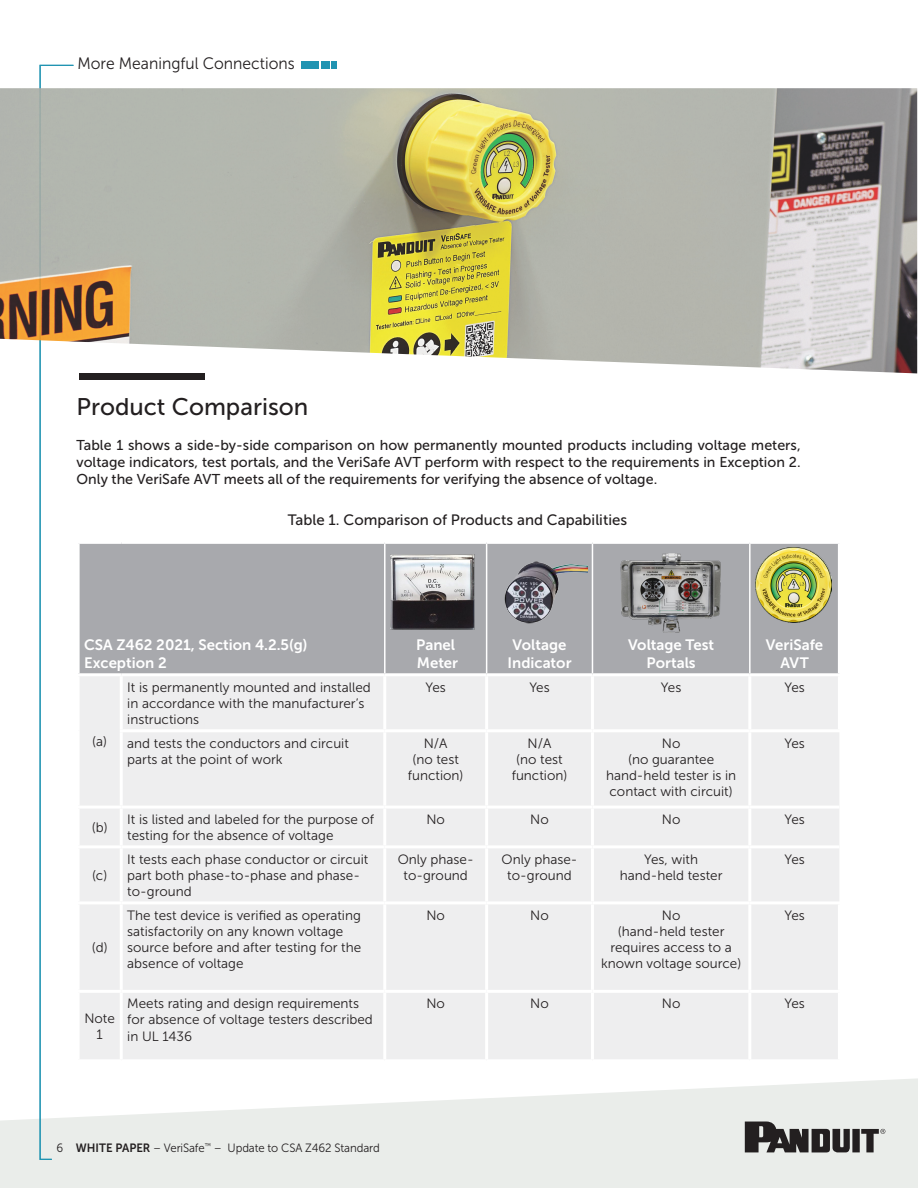
<style>
.page{position:relative;width:918px;height:1188px;background:#fff}
.page>*{position:absolute;margin:0;border:0;box-sizing:border-box;transform-origin:0 0}
.Body_text{font:24px "Museo Sans 500";color:#231f20}
.Bullets_2_column{font:16.5px "Museo Sans 300";color:#231f20;scale:.95 1}
.SUBHEAD{font:15px/18px "Museo Sans 700";color:#fff}
.t1{font:15px "Museo Sans 500";color:#231f20}
.Body_text-2{font:14.25px/17.1px "Museo Sans 500";color:#231f20;text-align:justify}
.SUBHEAD-2{font:13.5px/16.2px "Museo Sans 300";color:#231f20;text-align:center}
.Bullets_2_column-2{font:12px "Museo Sans 300";letter-spacing:-.01em;color:#231f20;scale:.95 1}
.s1{font-family:"Museo Sans 700"}
</style>
<div class="page">
<div style="left:302px;top:61px;width:17px;height:7px;background:#2094b2"></div>
<div style="left:321px;top:61px;width:8px;height:7px;background:#2094b2"></div>
<svg style="left:332px;top:61px;width:5px;height:7px"></svg>
<svg style="left:0;top:1078px;width:918px;height:110px;fill:#eaedea"></svg>
<svg style="left:745px;top:1122px;width:140px;height:30px;background:#737171"></svg>
<svg style="left:39px;top:64px;width:36px;height:1096px"></svg>
<img style="left:0;top:88px;width:917px;height:285px">
<div style="left:80px;top:544px;width:758px;height:129px;background:#a8a9ad"></div>
<div style="left:80px;top:676px;width:759px;height:383px;background:#eeeeef"></div>
<hr style="left:384px;top:544px;width:2px;height:129px;background:#fff">
<hr style="left:486px;top:544px;width:1px;height:129px;background:#fff">
<hr style="left:592px;top:544px;width:1px;height:129px;background:#fff">
<hr style="left:749px;top:544px;width:2px;height:129px;background:#fff">
<hr style="left:120px;top:676px;width:3px;height:53px;background:#fff">
<hr style="left:383px;top:676px;width:3px;height:53px;background:#fff">
<hr style="left:485px;top:676px;width:3px;height:53px;background:#fff">
<hr style="left:748px;top:676px;width:3px;height:53px;background:#fff">
<hr style="left:120px;top:729px;width:265px;height:3px;background:#fff">
<hr style="left:120px;top:732px;width:3px;height:74px;background:#fff">
<hr style="left:385px;top:729px;width:102px;height:3px;background:#fff">
<hr style="left:383px;top:732px;width:3px;height:74px;background:#fff">
<hr style="left:487px;top:729px;width:105px;height:3px;background:#fff">
<hr style="left:485px;top:732px;width:3px;height:74px;background:#fff">
<hr style="left:77px;top:806px;width:44px;height:3px;background:#fff">
<hr style="left:121px;top:806px;width:264px;height:3px;background:#fff">
<hr style="left:120px;top:809px;width:3px;height:36px;background:#fff">
<hr style="left:385px;top:806px;width:102px;height:3px;background:#fff">
<hr style="left:383px;top:809px;width:3px;height:36px;background:#fff">
<hr style="left:487px;top:806px;width:105px;height:3px;background:#fff">
<hr style="left:485px;top:809px;width:3px;height:36px;background:#fff">
<hr style="left:592px;top:806px;width:158px;height:3px;background:#fff">
<hr style="left:750px;top:806px;width:89px;height:3px;background:#fff">
<hr style="left:77px;top:845px;width:44px;height:3px;background:#fff">
<hr style="left:121px;top:845px;width:264px;height:3px;background:#fff">
<hr style="left:120px;top:848px;width:3px;height:53px;background:#fff">
<hr style="left:385px;top:845px;width:102px;height:3px;background:#fff">
<hr style="left:383px;top:848px;width:3px;height:53px;background:#fff">
<hr style="left:487px;top:845px;width:105px;height:3px;background:#fff">
<hr style="left:485px;top:848px;width:3px;height:53px;background:#fff">
<hr style="left:592px;top:845px;width:158px;height:3px;background:#fff">
<hr style="left:750px;top:845px;width:89px;height:3px;background:#fff">
<hr style="left:120px;top:904px;width:3px;height:86px;background:#fff">
<hr style="left:383px;top:904px;width:3px;height:86px;background:#fff">
<hr style="left:485px;top:904px;width:3px;height:86px;background:#fff">
<hr style="left:120px;top:993px;width:3px;height:66px;background:#fff">
<hr style="left:383px;top:993px;width:3px;height:66px;background:#fff">
<hr style="left:485px;top:993px;width:3px;height:66px;background:#fff">
<hr style="left:591px;top:676px;width:3px;height:53px;background:#fff">
<hr style="left:838px;top:676px;width:3px;height:53px;background:#fff">
<hr style="left:750px;top:729px;width:91px;height:3px;background:#fff">
<hr style="left:592px;top:729px;width:158px;height:3px;background:#fff">
<hr style="left:591px;top:732px;width:3px;height:74px;background:#fff">
<hr style="left:748px;top:732px;width:3px;height:74px;background:#fff">
<hr style="left:591px;top:809px;width:3px;height:36px;background:#fff">
<hr style="left:748px;top:809px;width:3px;height:36px;background:#fff">
<hr style="left:591px;top:848px;width:3px;height:53px;background:#fff">
<hr style="left:748px;top:848px;width:3px;height:53px;background:#fff">
<hr style="left:591px;top:904px;width:3px;height:86px;background:#fff">
<hr style="left:748px;top:904px;width:3px;height:86px;background:#fff">
<hr style="left:591px;top:993px;width:3px;height:66px;background:#fff">
<hr style="left:748px;top:993px;width:3px;height:66px;background:#fff">
<hr style="left:77px;top:901px;width:44px;height:3px;background:#fff">
<hr style="left:121px;top:901px;width:264px;height:3px;background:#fff">
<hr style="left:385px;top:901px;width:102px;height:3px;background:#fff">
<hr style="left:487px;top:901px;width:105px;height:3px;background:#fff">
<hr style="left:592px;top:901px;width:158px;height:3px;background:#fff">
<hr style="left:750px;top:901px;width:91px;height:3px;background:#fff">
<hr style="left:838px;top:904px;width:3px;height:86px;background:#fff">
<hr style="left:77px;top:990px;width:44px;height:3px;background:#fff">
<hr style="left:121px;top:990px;width:264px;height:3px;background:#fff">
<hr style="left:385px;top:990px;width:102px;height:3px;background:#fff">
<hr style="left:487px;top:990px;width:105px;height:3px;background:#fff">
<hr style="left:592px;top:990px;width:158px;height:3px;background:#fff">
<hr style="left:750px;top:990px;width:91px;height:3px;background:#fff">
<hr style="left:838px;top:993px;width:3px;height:66px;background:#fff">
<img style="left:756px;top:547px;width:76px;height:75px">
<img style="left:484px;top:547px;width:103px;height:103px">
<img style="left:589px;top:542px;width:164px;height:111px">
<img style="left:381px;top:548px;width:103px;height:88px">
<div style="left:79px;top:374px;width:126px;height:6px;background:#231f20"></div>
<p class="Bullets_2_column" style="left:77px;top:54px;width:230px">More Meaningful Connections</p>
<p class="Body_text" style="left:77px;top:393px;width:233px">Product Comparison</p>
<p class="Body_text-2" style="left:77px;top:437px;width:726px">Table 1 shows a side-by-side comparison on how permanently mounted products including voltage meters, voltage indicators, test portals, and the VeriSafe AVT perform with respect to the requirements in Exception 2.<br>Only the VeriSafe AVT meets all of the requirements for verifying the absence of voltage.</p>
<p class="t1" style="left:288px;top:511px;width:341px">Table 1. Comparison of Products and Capabilities</p>
<p class="SUBHEAD" style="left:84px;top:636px;width:225px">CSA Z462 2021, Section 4.2.5(g)<br>Exception 2</p>
<p class="SUBHEAD" style="left:416px;top:636px;width:40px">Panel</p>
<p class="SUBHEAD" style="left:417px;top:654px;width:43px">Meter</p>
<p class="SUBHEAD" style="left:513px;top:636px;width:55px">Voltage</p>
<p class="SUBHEAD" style="left:508px;top:654px;width:66px">Indicator</p>
<p class="SUBHEAD" style="left:628px;top:636px;width:88px">Voltage Test</p>
<p class="SUBHEAD" style="left:647px;top:654px;width:51px">Portals</p>
<p class="SUBHEAD" style="left:766px;top:636px;width:59px">VeriSafe</p>
<p class="SUBHEAD" style="left:780px;top:654px;width:30px">AVT</p>
<p class="SUBHEAD-2" style="left:92px;top:733px;width:16px">(a)</p>
<p class="SUBHEAD-2" style="left:127px;top:679px;width:245px;text-align:left">It is permanently mounted and installed in accordance with the manufacturer’s instructions</p>
<p class="SUBHEAD-2" style="left:426px;top:679px;width:22px">Yes</p>
<p class="SUBHEAD-2" style="left:529px;top:679px;width:22px">Yes</p>
<p class="SUBHEAD-2" style="left:661px;top:679px;width:22px">Yes</p>
<p class="SUBHEAD-2" style="left:784px;top:679px;width:22px">Yes</p>
<p class="SUBHEAD-2" style="left:127px;top:735px;width:223px;text-align:left">and tests the conductors and circuit parts at the point of work</p>
<p class="SUBHEAD-2" style="left:424px;top:735px;width:25px">N/A</p>
<p class="SUBHEAD-2" style="left:528px;top:735px;width:25px">N/A</p>
<p class="SUBHEAD-2" style="left:512px;top:751px;width:57px">(no test function)</p>
<p class="SUBHEAD-2" style="left:662px;top:735px;width:20px">No</p>
<p class="SUBHEAD-2" style="left:606px;top:751px;width:132px">(no guarantee hand-held tester is in contact with circuit)</p>
<p class="SUBHEAD-2" style="left:784px;top:735px;width:22px">Yes</p>
<p class="SUBHEAD-2" style="left:408px;top:751px;width:57px">(no test function)</p>
<p class="SUBHEAD-2" style="left:92px;top:819px;width:17px">(b)</p>
<p class="SUBHEAD-2" style="left:127px;top:811px;width:248px;text-align:left">It is listed and labeled for the purpose of testing for the absence of voltage</p>
<p class="SUBHEAD-2" style="left:426px;top:811px;width:20px">No</p>
<p class="SUBHEAD-2" style="left:530px;top:811px;width:20px">No</p>
<p class="SUBHEAD-2" style="left:662px;top:811px;width:20px">No</p>
<p class="SUBHEAD-2" style="left:784px;top:811px;width:22px">Yes</p>
<p class="SUBHEAD-2" style="left:92px;top:867px;width:17px">(c)</p>
<p class="SUBHEAD-2" style="left:127px;top:851px;width:243px;text-align:left">It tests each phase conductor or circuit part both phase-to-phase and phase&shy;to-ground</p>
<p class="SUBHEAD-2" style="left:398px;top:851px;width:77px">Only phase&shy;to-ground</p>
<p class="SUBHEAD-2" style="left:502px;top:851px;width:77px">Only phase&shy;to-ground</p>
<p class="SUBHEAD-2" style="left:620px;top:851px;width:104px">Yes, with hand-held tester</p>
<p class="SUBHEAD-2" style="left:784px;top:851px;width:22px">Yes</p>
<p class="SUBHEAD-2" style="left:92px;top:940px;width:17px">(d)</p>
<p class="SUBHEAD-2" style="left:84px;top:1010px;width:32px">Note<br>1</p>
<p class="SUBHEAD-2" style="left:127px;top:907px;width:235px;text-align:left">The test device is verified as operating satisfactorily on any known voltage source before and after testing for the absence of voltage</p>
<p class="SUBHEAD-2" style="left:426px;top:907px;width:20px">No</p>
<p class="SUBHEAD-2" style="left:530px;top:907px;width:20px">No</p>
<p class="SUBHEAD-2" style="left:662px;top:907px;width:20px">No</p>
<p class="SUBHEAD-2" style="left:601px;top:923px;width:142px">(hand-held tester requires access to a known voltage source)</p>
<p class="SUBHEAD-2" style="left:784px;top:907px;width:22px">Yes</p>
<p class="SUBHEAD-2" style="left:127px;top:996px;width:247px;text-align:left">Meets rating and design requirements for absence of voltage testers described in UL 1436</p>
<p class="SUBHEAD-2" style="left:426px;top:996px;width:20px">No</p>
<p class="SUBHEAD-2" style="left:530px;top:996px;width:20px">No</p>
<p class="SUBHEAD-2" style="left:662px;top:996px;width:20px">No</p>
<p class="SUBHEAD-2" style="left:784px;top:996px;width:22px">Yes</p>
<p class="Bullets_2_column-2" style="left:56px;top:1141px;width:342px">6 <span class="s1">WHITE PAPER</span> – VeriSafe<sup>™</sup> – Update to CSA Z462 Standard</p>
</div>
